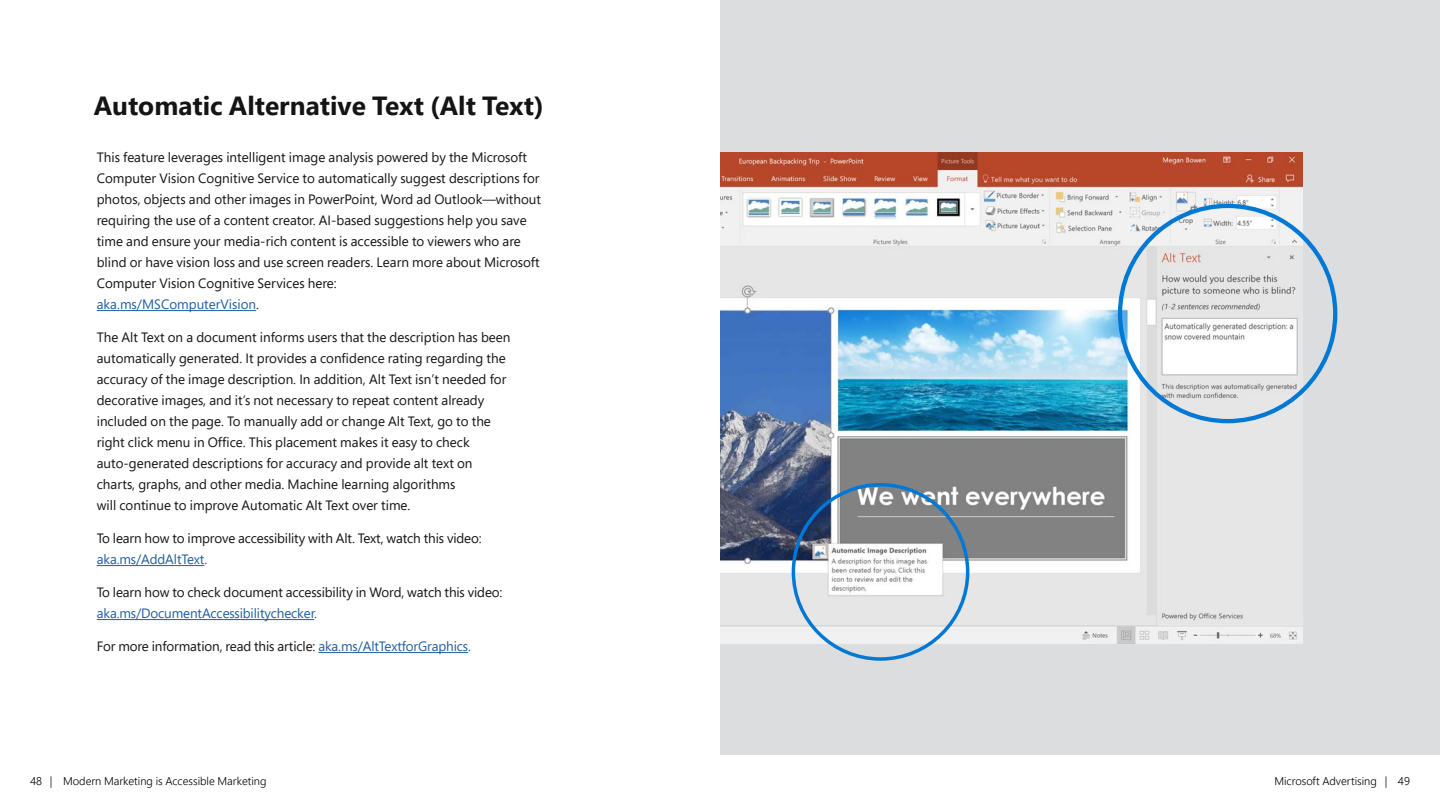
<style>
.page{position:relative;width:1440px;height:810px;background:#fff}
.page>*{position:absolute;margin:0;border:0;box-sizing:border-box;transform-origin:0 0}
.Headline{font:700 26.25px "Segoe Pro";color:#141414}
.t1{font:13.5px/21px "Segoe Pro";color:#141414}
.t2{font:300 11.25px "Segoe Pro";color:#000}
.s1{color:#215e9e}
</style>
<div class="page">
<hr style="left:97px;top:310px;width:159px;height:1px;background:#215e9e">
<hr style="left:97px;top:565px;width:107px;height:1px;background:#215e9e">
<hr style="left:97px;top:619px;width:217px;height:1px;background:#215e9e">
<hr style="left:318px;top:652px;width:150px;height:1px;background:#215e9e">
<div style="left:720px;top:0;width:720px;height:754px;background:#dcddde"></div>
<img style="left:720px;top:153px;width:582px;height:490px">
<h2 class="Headline" style="left:94px;top:87px;width:451px">Automatic Alternative Text (Alt Text)</h2>
<p class="t1" style="left:97px;top:147px;width:446px">This feature leverages intelligent image analysis powered by the Microsoft Computer Vision Cognitive Service to automatically suggest descriptions for photos, objects and other images in PowerPoint, Word ad Outlook—without requiring the use of a content creator. AI-based suggestions help you save time and ensure your media-rich content is accessible to viewers who are blind or have vision loss and use screen readers. Learn more about Microsoft Computer Vision Cognitive Services here:<br><span class="s1">aka.ms/MSComputerVision</span>.</p>
<p class="t1" style="left:97px;top:327px;width:415px">The Alt Text on a document informs users that the description has been automatically generated. It provides a confidence rating regarding the accuracy of the image description. In addition, Alt Text isn’t needed for decorative images, and it’s not necessary to repeat content already included on the page. To manually add or change Alt Text, go to the right click menu in Office. This placement makes it easy to check auto-generated descriptions for accuracy and provide alt text on charts, graphs, and other media. Machine learning algorithms<br>will continue to improve Automatic Alt Text over time.</p>
<p class="t1" style="left:97px;top:528px;width:386px">To learn how to improve accessibility with Alt. Text, watch this video: <span class="s1">aka.ms/AddAltText.</span></p>
<p class="t1" style="left:97px;top:582px;width:407px">To learn how to check document accessibility in Word, watch this video: <span class="s1">aka.ms/DocumentAccessibilitychecker.</span></p>
<p class="t1" style="left:97px;top:636px;width:376px">For more information, read this article: <span class="s1">aka.ms/AltTextforGraphics.</span></p>
<p class="t2" style="left:30px;top:774px;width:238px">48 | Modern Marketing is Accessible Marketing</p>
<p class="t2" style="left:1274px;top:774px;width:137px">Microsoft Advertising | 49</p>
</div>
